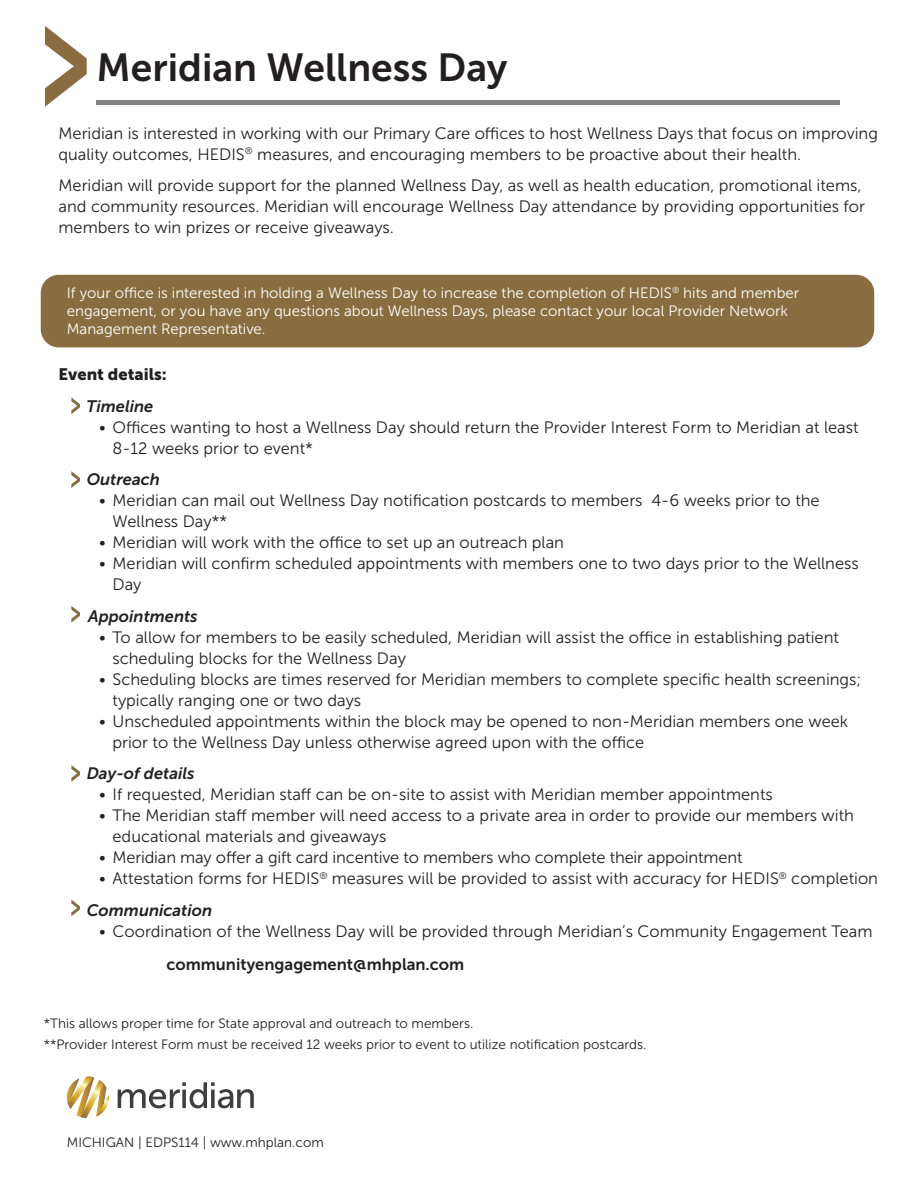
<style>
.page{position:relative;width:918px;height:1188px;background:#fff}
.page>*{position:absolute;margin:0;border:0;box-sizing:border-box;transform-origin:0 0}
.t1{font:39px "Museo Sans 700";color:#231f20}
.t2{font:16.5px/21px "Museo Sans 300";color:#231f20}
.t3{font:italic 16.5px "Museo Sans 700";color:#231f20}
.t4{font:16.5px "Museo Sans 700";color:#231f20}
.t5{font:16.5px "Museo Sans 900";color:#231f20}
.t6{font:15px/18px "Museo Sans 300";color:#fff}
.t7{font:13.5px/21px "Museo Sans 300";color:#231f20}
</style>
<div class="page">
<svg style="left:45px;top:26px;width:42px;height:81px"></svg>
<svg style="left:71px;top:397px;width:9px;height:17px"></svg>
<svg style="left:71px;top:471px;width:9px;height:17px"></svg>
<svg style="left:71px;top:606px;width:9px;height:17px"></svg>
<svg style="left:71px;top:765px;width:9px;height:17px"></svg>
<svg style="left:71px;top:900px;width:9px;height:16px"></svg>
<hr style="left:97px;top:101px;width:743px;height:4px;background:#808182">
<div style="left:41px;top:275px;width:833px;height:72px;background:#896d40;border-radius:18px"></div>
<svg style="left:118px;top:1082px;width:136px;height:26px"></svg>
<svg style="left:67px;top:1077px;width:42px;height:41px"></svg>
<h1 class="t1" style="left:97px;top:46px;width:412px">Meridian Wellness Day</h1>
<p class="t2" style="left:58px;top:123px;width:821px">Meridian is interested in working with our Primary Care offices to host Wellness Days that focus on improving quality outcomes, HEDIS<sup>®</sup> measures, and encouraging members to be proactive about their health.</p>
<p class="t2" style="left:59px;top:175px;width:808px">Meridian will provide support for the planned Wellness Day, as well as health education, promotional items, and community resources. Meridian will encourage Wellness Day attendance by providing opportunities for members to win prizes or receive giveaways.</p>
<p class="t6" style="left:67px;top:284px;width:734px">If your office is interested in holding a Wellness Day to increase the completion of HEDIS<sup>®</sup> hits and member engagement, or you have any questions about Wellness Days, please contact your local Provider Network<br>Management Representative.</p>
<p class="t5" style="left:59px;top:365px;width:110px">Event details:</p>
<p class="t3" style="left:87px;top:397px;width:68px">Timeline</p>
<p class="t2" style="left:113px;top:417px;width:748px;text-indent:-13px">• Offices wanting to host a Wellness Day should return the Provider Interest Form to Meridian at least<br>8-12 weeks prior to event*</p>
<p class="t3" style="left:87px;top:470px;width:75px">Outreach</p>
<p class="t2" style="left:113px;top:490px;width:709px;text-indent:-13px">• Meridian can mail out Wellness Day notification postcards to members 4-6 weeks prior to the<br>Wellness Day**</p>
<p class="t2" style="left:99px;top:532px;width:467px">• Meridian will work with the office to set up an outreach plan</p>
<p class="t2" style="left:113px;top:553px;width:748px;text-indent:-13px">• Meridian will confirm scheduled appointments with members one to two days prior to the Wellness<br>Day</p>
<p class="t3" style="left:88px;top:607px;width:111px">Appointments</p>
<p class="t2" style="left:113px;top:627px;width:728px;text-indent:-13px">• To allow for members to be easily scheduled, Meridian will assist the office in establishing patient scheduling blocks for the Wellness Day</p>
<p class="t2" style="left:113px;top:669px;width:750px;text-indent:-13px">• Scheduling blocks are times reserved for Meridian members to complete specific health screenings; typically ranging one or two days</p>
<p class="t2" style="left:113px;top:711px;width:737px;text-indent:-13px">• Unscheduled appointments within the block may be opened to non-Meridian members one week prior to the Wellness Day unless otherwise agreed upon with the office</p>
<p class="t3" style="left:87px;top:764px;width:109px">Day-of details</p>
<p class="t2" style="left:99px;top:784px;width:675px">• If requested, Meridian staff can be on-site to assist with Meridian member appointments</p>
<p class="t2" style="left:113px;top:805px;width:743px;text-indent:-13px">• The Meridian staff member will need access to a private area in order to provide our members with educational materials and giveaways</p>
<p class="t2" style="left:99px;top:847px;width:645px">• Meridian may offer a gift card incentive to members who complete their appointment</p>
<p class="t2" style="left:99px;top:868px;width:781px">• Attestation forms for HEDIS<sup>®</sup> measures will be provided to assist with accuracy for HEDIS<sup>®</sup> completion</p>
<p class="t3" style="left:87px;top:901px;width:127px">Communication</p>
<p class="t2" style="left:99px;top:921px;width:775px">• Coordination of the Wellness Day will be provided through Meridian’s Community Engagement Team</p>
<p class="t4" style="left:167px;top:955px;width:299px">communityengagement@mhplan.com</p>
<p class="t7" style="left:44px;top:1013px;width:604px">*This allows proper time for State approval and outreach to members.<br>**Provider Interest Form must be received 12 weeks prior to event to utilize notification postcards.</p>
<p class="t7" style="left:67px;top:1132px;width:258px">MICHIGAN | EDPS114 | www.mhplan.com</p>
</div>
